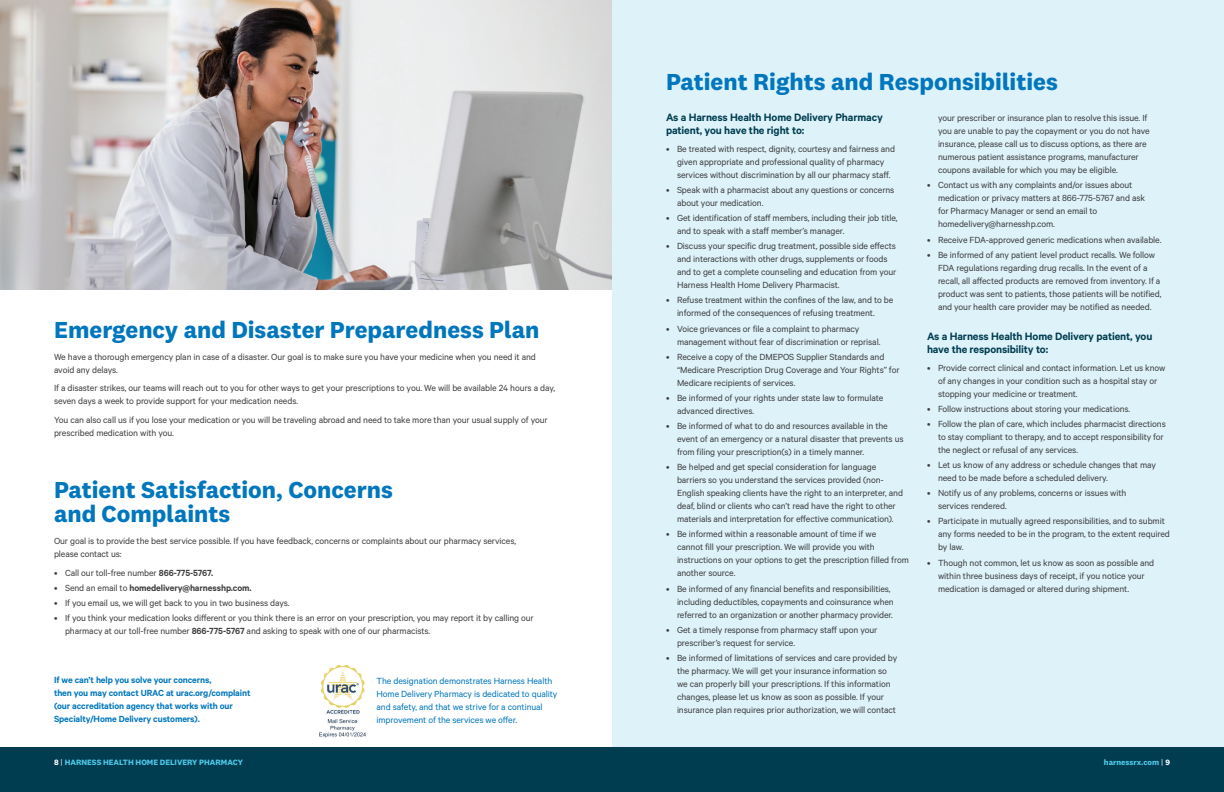
<style>
.page{position:relative;width:1224px;height:792px;background:#fff}
.page>*{position:absolute;margin:0;border:0;box-sizing:border-box;transform-origin:0 0}
._24_Pt__Headline{font:700 24px/24px "National 2";color:#0077bd}
.Body_Bullets{font:600 12px "Calibre";letter-spacing:-.01em;color:#013d51}
.Rights_Bullets{font:10px/13px "Calibre";letter-spacing:-.01em;color:#3e3e3f}
.New_Body_Text{font:10px/13px "Calibre";letter-spacing:-.01em;color:#3e3e3f}
.Body_Bullets-2{font:10px/13px "Calibre";letter-spacing:-.01em;color:#3e3e3f}
.New_Body_Text-2{font:10px/13px "Calibre";letter-spacing:-.01em;color:#0077bd}
.New_Body_Text-3{font:600 10px/13px "Calibre";letter-spacing:-.01em;color:#0077bd}
.Body_Bullets-3{font:600 10px "Calibre";letter-spacing:-.01em;color:#3e3e3f}
._14_Pt__ubhead{font:700 8px "National 2";color:#4ec8e8}
.s1{font-weight:600}
.s2{font-weight:400}
.s3{color:#fff}
.s4{font-weight:400;color:#fff}
</style>
<div class="page">
<div style="left:0;top:747px;width:621px;height:45px;background:#013d51"></div>
<img style="left:0;top:0;width:612px;height:289px">
<div style="left:612px;top:0;width:612px;height:747px;background:#ddf2f9"></div>
<div style="left:603px;top:747px;width:621px;height:45px;background:#013d51"></div>
<img style="left:319px;top:665px;width:47px;height:73px">
<p class="_24_Pt__Headline" style="left:54px;top:317px;width:487px">Emergency and Disaster Preparedness Plan</p>
<p class="New_Body_Text" style="left:54px;top:350px;width:483px">We have a thorough emergency plan in case of a disaster. Our goal is to make sure you have your medicine when you need it and avoid any delays.</p>
<p class="New_Body_Text" style="left:54px;top:381px;width:503px">If a disaster strikes, our teams will reach out to you for other ways to get your prescriptions to you. We will be available 24 hours a day, seven days a week to provide support for your medication needs.</p>
<p class="New_Body_Text" style="left:54px;top:413px;width:495px">You can also call us if you lose your medication or you will be traveling abroad and need to take more than your usual supply of your prescribed medication with you.</p>
<p class="_24_Pt__Headline" style="left:54px;top:478px;width:340px">Patient Satisfaction, Concerns and Complaints</p>
<p class="New_Body_Text" style="left:54px;top:534px;width:464px">Our goal is to provide the best service possible. If you have feedback, concerns or complaints about our pharmacy services, please contact us:</p>
<p class="Body_Bullets-2" style="left:54px;top:566px;width:161px">• Call our toll-free number <span class="s1">866-775-5767.</span></p>
<p class="Body_Bullets-3" style="left:54px;top:582px;width:199px"><span class="s2">• Send an email to</span> homedelivery@harnesshp.com.</p>
<p class="Body_Bullets-2" style="left:54px;top:596px;width:237px">• If you email us, we will get back to you in two business days.</p>
<p class="Body_Bullets-2" style="left:65px;top:611px;width:470px;text-indent:-11px">• If you think your medication looks different or you think there is an error on your prescription, you may report it by calling our pharmacy at our toll-free number <span class="s1">866-775-5767</span> and asking to speak with one of our pharmacists.</p>
<p class="New_Body_Text-3" style="left:54px;top:674px;width:198px">If we can’t help you solve your concerns,<br>then you may contact URAC at urac.org/complaint (our accreditation agency that works with our Specialty/Home Delivery customers).</p>
<p class="_14_Pt__ubhead" style="left:54px;top:757px;width:190px"><span class="s3">8</span> <span class="s4">|</span> HARNESS HEALTH HOME DELIVERY PHARMACY</p>
<p class="New_Body_Text-2" style="left:377px;top:674px;width:182px">The designation demonstrates Harness Health Home Delivery Pharmacy is dedicated to quality and safety, and that we strive for a continual improvement of the services we offer.</p>
<p class="_24_Pt__Headline" style="left:666px;top:70px;width:393px">Patient Rights and Responsibilities</p>
<p class="Body_Bullets" style="left:666px;top:110px;width:218px">As a Harness Health Home Delivery Pharmacy</p>
<p class="Body_Bullets" style="left:666px;top:123px;width:140px">patient, you have the right to:</p>
<p class="Rights_Bullets" style="left:677px;top:142px;width:220px;text-indent:-11px">• Be treated with respect, dignity, courtesy and fairness and given appropriate and professional quality of pharmacy services without discrimination by all our pharmacy staff.</p>
<p class="Rights_Bullets" style="left:677px;top:183px;width:219px;text-indent:-11px">• Speak with a pharmacist about any questions or concerns about your medication.</p>
<p class="Rights_Bullets" style="left:677px;top:211px;width:222px;text-indent:-11px">• Get identification of staff members, including their job title, and to speak with a staff member’s manager.</p>
<p class="Rights_Bullets" style="left:677px;top:239px;width:221px;text-indent:-11px">• Discuss your specific drug treatment, possible side effects and interactions with other drugs, supplements or foods and to get a complete counseling and education from your Harness Health Home Delivery Pharmacist.</p>
<p class="Rights_Bullets" style="left:677px;top:293px;width:218px;text-indent:-11px">• Refuse treatment within the confines of the law, and to be informed of the consequences of refusing treatment.</p>
<p class="Rights_Bullets" style="left:677px;top:322px;width:205px;text-indent:-11px">• Voice grievances or file a complaint to pharmacy management without fear of discrimination or reprisal.</p>
<p class="Rights_Bullets" style="left:677px;top:350px;width:224px;text-indent:-11px">• Receive a copy of the DMEPOS Supplier Standards and “Medicare Prescription Drug Coverage and Your Rights” for<br>Medicare recipients of services.</p>
<p class="Rights_Bullets" style="left:677px;top:391px;width:208px;text-indent:-11px">• Be informed of your rights under state law to formulate advanced directives.</p>
<p class="Rights_Bullets" style="left:677px;top:419px;width:228px;text-indent:-11px">• Be informed of what to do and resources available in the event of an emergency or a natural disaster that prevents us from filing your prescription(s) in a timely manner.</p>
<p class="Rights_Bullets" style="left:677px;top:460px;width:228px;text-indent:-11px">• Be helped and get special consideration for language barriers so you understand the services provided (non-English speaking clients have the right to an interpreter, and deaf, blind or clients who can’t read have the right to other materials and interpretation for effective communication).</p>
<p class="Rights_Bullets" style="left:677px;top:527px;width:233px;text-indent:-11px">• Be informed within a reasonable amount of time if we<br>cannot fill your prescription. We will provide you with instructions on your options to get the prescription filled from another source.</p>
<p class="Rights_Bullets" style="left:677px;top:582px;width:218px;text-indent:-11px">• Be informed of any financial benefits and responsibilities, including deductibles, copayments and coinsurance when referred to an organization or another pharmacy provider.</p>
<p class="Rights_Bullets" style="left:677px;top:623px;width:202px;text-indent:-11px">• Get a timely response from pharmacy staff upon your prescriber’s request for service.</p>
<p class="Rights_Bullets" style="left:677px;top:651px;width:222px;text-indent:-11px">• Be informed of limitations of services and care provided by the pharmacy. We will get your insurance information so we can properly bill your prescriptions. If this information changes, please let us know as soon as possible. If your insurance plan requires prior authorization, we will contact</p>
<p class="Rights_Bullets" style="left:938px;top:111px;width:213px">your prescriber or insurance plan to resolve this issue. If you are unable to pay the copayment or you do not have insurance, please call us to discuss options, as there are numerous patient assistance programs, manufacturer coupons available for which you may be eligible.</p>
<p class="Rights_Bullets" style="left:938px;top:178px;width:209px;text-indent:-11px">• Contact us with any complaints and/or issues about medication or privacy matters at 866-775-5767 and ask for Pharmacy Manager or send an email to homedelivery@harnesshp.com.</p>
<p class="Rights_Bullets" style="left:927px;top:233px;width:236px">• Receive FDA-approved generic medications when available.</p>
<p class="Rights_Bullets" style="left:938px;top:248px;width:225px;text-indent:-11px">• Be informed of any patient level product recalls. We follow FDA regulations regarding drug recalls. In the event of a recall, all affected products are removed from inventory. If a product was sent to patients, those patients will be notified, and your health care provider may be notified as needed.</p>
<p class="Body_Bullets" style="left:927px;top:329px;width:227px">As a Harness Health Home Delivery patient, you</p>
<p class="Body_Bullets" style="left:927px;top:342px;width:123px">have the responsibility to:</p>
<p class="Rights_Bullets" style="left:938px;top:361px;width:229px;text-indent:-11px">• Provide correct clinical and contact information. Let us know of any changes in your condition such as a hospital stay or stopping your medicine or treatment.</p>
<p class="Rights_Bullets" style="left:927px;top:402px;width:205px">• Follow instructions about storing your medications.</p>
<p class="Rights_Bullets" style="left:938px;top:417px;width:229px;text-indent:-11px">• Follow the plan of care, which includes pharmacist directions to stay compliant to therapy, and to accept responsibility for the neglect or refusal of any services.</p>
<p class="Rights_Bullets" style="left:938px;top:458px;width:220px;text-indent:-11px">• Let us know of any address or schedule changes that may need to be made before a scheduled delivery.</p>
<p class="Rights_Bullets" style="left:938px;top:486px;width:190px;text-indent:-11px">• Notify us of any problems, concerns or issues with services rendered.</p>
<p class="Rights_Bullets" style="left:938px;top:514px;width:233px;text-indent:-11px">• Participate in mutually agreed responsibilities, and to submit any forms needed to be in the program, to the extent required by law.</p>
<p class="Rights_Bullets" style="left:938px;top:556px;width:218px;text-indent:-11px">• Though not common, let us know as soon as possible and within three business days of receipt, if you notice your medication is damaged or altered during shipment.</p>
<p class="_14_Pt__ubhead" style="left:1104px;top:757px;width:68px">harnessrx.com <span class="s4">|</span> <span class="s3">9</span></p>
</div>
